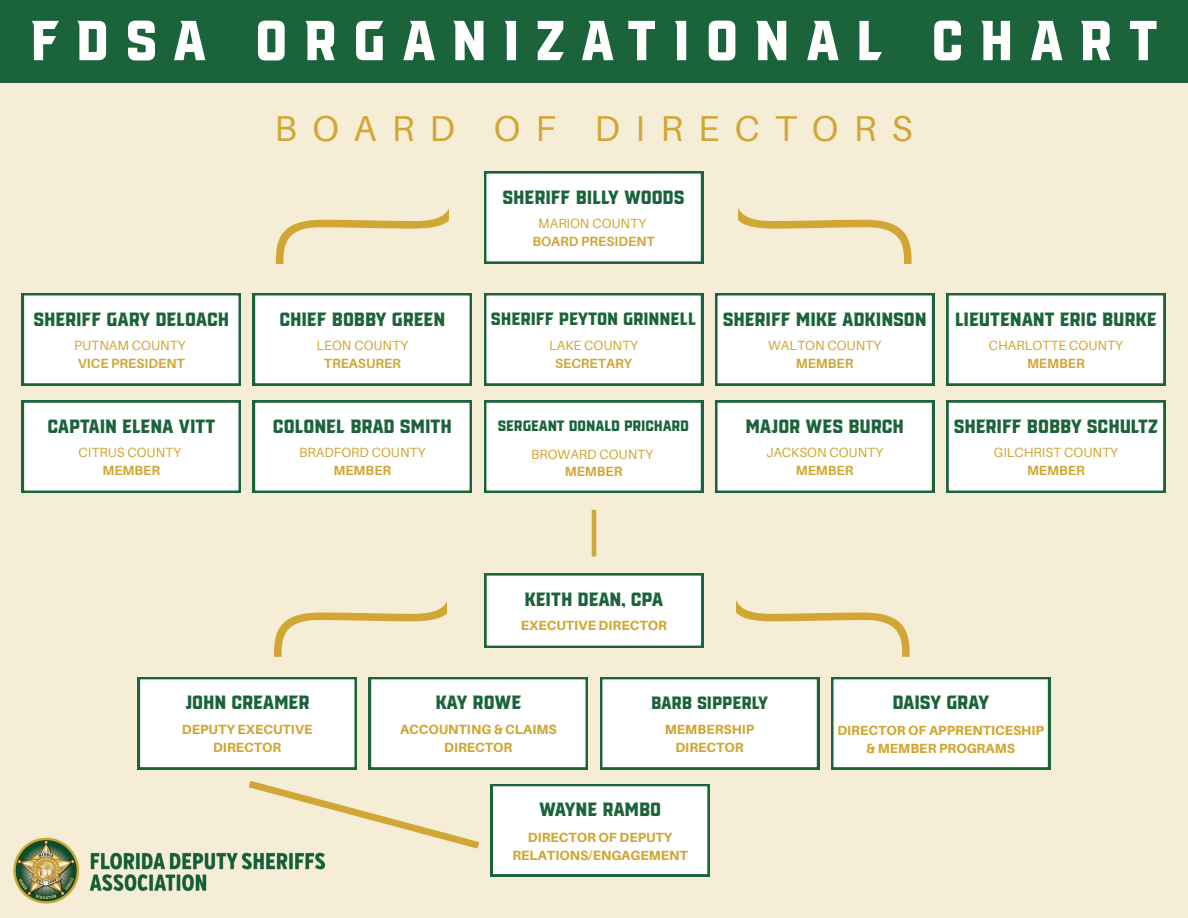
<style>
.page{position:relative;width:1188px;height:918px;background:#f6edd6}
.page>*{position:absolute;margin:0;border:0;box-sizing:border-box;transform-origin:0 0}
.t1{font:61.8px "VTF Redzone Classic";letter-spacing:.27em;color:#fff}
.t2{font:36px "Aileron";letter-spacing:.43em;color:#d1a634}
.t3{font:21px "VTF Redzone Classic";letter-spacing:-.005em;color:#1a633b}
.t4{font:19.5px "VTF Redzone Classic";color:#1a633b}
.t5{font:16.5px "VTF Redzone Classic";letter-spacing:-.005em;color:#1a633b}
.t6{font:800 13.35px/17.7px "Aileron";color:#d1a634;text-align:center}
.t7{font:13.35px "Aileron";color:#d1a634}
.t8{font:700 13.35px "Aileron";color:#d1a634}
</style>
<div class="page">
<svg style="left:484px;top:171px;width:219px;height:93px;background:#edf3f0"></svg>
<svg style="left:22px;top:293px;width:219px;height:92px;background:#eff4f2"></svg>
<svg style="left:253px;top:293px;width:219px;height:92px;background:#eff4f2"></svg>
<svg style="left:484px;top:293px;width:219px;height:92px;background:#eff4f2"></svg>
<svg style="left:715px;top:293px;width:219px;height:92px;background:#eff4f1"></svg>
<svg style="left:947px;top:293px;width:218px;height:92px;background:#f0f5f2"></svg>
<svg style="left:22px;top:401px;width:219px;height:92px;background:#eff4f2"></svg>
<svg style="left:253px;top:401px;width:219px;height:92px;background:#eff4f2"></svg>
<svg style="left:484px;top:401px;width:219px;height:92px;background:#eff4f1"></svg>
<svg style="left:715px;top:401px;width:219px;height:92px;background:#eff4f1"></svg>
<svg style="left:947px;top:401px;width:218px;height:92px;background:#f0f5f2"></svg>
<svg style="left:276px;top:208px;width:173px;height:56px"></svg>
<svg style="left:738px;top:208px;width:174px;height:56px"></svg>
<svg style="left:484px;top:573px;width:219px;height:75px;background:#ebf1ee"></svg>
<svg style="left:138px;top:677px;width:219px;height:92px;background:#eff4f2"></svg>
<svg style="left:369px;top:677px;width:219px;height:92px;background:#eff4f2"></svg>
<svg style="left:600px;top:677px;width:219px;height:92px;background:#eff4f1"></svg>
<svg style="left:831px;top:677px;width:219px;height:92px;background:#eff4f2"></svg>
<svg style="left:248px;top:780px;width:462px;height:96px"></svg>
<svg style="left:274px;top:601px;width:173px;height:56px"></svg>
<svg style="left:736px;top:600px;width:174px;height:57px"></svg>
<div style="left:0;top:0;width:1188px;height:83px;background:#1a633b"></div>
<img style="left:13px;top:801px;width:325px;height:103px">
<hr style="left:592px;top:510px;width:4px;height:46px;background:#d1a634">
<h3 class="t1" style="left:30px;top:4px;width:1129px">FDSA ORGANIZATIONAL CHART</h3>
<p class="t2" style="left:274px;top:106px;width:640px">BOARD OF DIRECTORS</p>
<h3 class="t3" style="left:33px;top:307px;width:197px">SHERIFF GARY DELOACH</h3>
<p class="t7" style="left:74px;top:337px;width:113px">PUTNAM COUNTY</p>
<p class="t8" style="left:78px;top:355px;width:109px">VICE PRESIDENT</p>
<p class="t3" style="left:47px;top:414px;width:169px">CAPTAIN ELENA VITT</p>
<h3 class="t7" style="left:79px;top:444px;width:104px">CITRUS COUNTY</h3>
<p class="t8" style="left:102px;top:462px;width:59px">MEMBER</p>
<p class="t3" style="left:279px;top:307px;width:167px">CHIEF BOBBY GREEN</p>
<h3 class="t7" style="left:317px;top:337px;width:93px">LEON COUNTY</h3>
<p class="t8" style="left:324px;top:355px;width:79px">TREASURER</p>
<p class="t3" style="left:273px;top:414px;width:180px">COLONEL BRAD SMITH</p>
<h3 class="t7" style="left:299px;top:444px;width:128px">BRADFORD COUNTY</h3>
<p class="t8" style="left:333px;top:462px;width:59px">MEMBER</p>
<h1 class="t3" style="left:503px;top:185px;width:184px">SHERIFF BILLY WOODS</h1>
<h2 class="t7" style="left:538px;top:215px;width:109px">MARION COUNTY</h2>
<p class="t8" style="left:532px;top:233px;width:124px">BOARD PRESIDENT</p>
<p class="t4" style="left:491px;top:307px;width:207px">SHERIFF PEYTON GRINNELL</p>
<h3 class="t7" style="left:549px;top:337px;width:90px">LAKE COUNTY</h3>
<p class="t8" style="left:555px;top:355px;width:79px">SECRETARY</p>
<p class="t5" style="left:498px;top:416px;width:193px">SERGEANT DONALD PRICHARD</p>
<h3 class="t7" style="left:531px;top:446px;width:123px">BROWARD COUNTY</h3>
<p class="t8" style="left:565px;top:463px;width:59px">MEMBER</p>
<p class="t3" style="left:723px;top:307px;width:205px">SHERIFF MIKE ADKINSON</p>
<h3 class="t7" style="left:768px;top:337px;width:114px">WALTON COUNTY</h3>
<p class="t8" style="left:796px;top:355px;width:59px">MEMBER</p>
<p class="t3" style="left:745px;top:414px;width:160px">MAJOR WES BURCH</p>
<h4 class="t7" style="left:766px;top:444px;width:118px">JACKSON COUNTY</h4>
<p class="t8" style="left:796px;top:462px;width:59px">MEMBER</p>
<p class="t3" style="left:955px;top:307px;width:203px">LIEUTENANT ERIC BURKE</p>
<h3 class="t7" style="left:989px;top:337px;width:136px">CHARLOTTE COUNTY</h3>
<p class="t8" style="left:1027px;top:355px;width:59px">MEMBER</p>
<p class="t3" style="left:954px;top:414px;width:206px">SHERIFF BOBBY SCHULTZ</p>
<h3 class="t7" style="left:994px;top:444px;width:125px">GILCHRIST COUNTY</h3>
<p class="t8" style="left:1027px;top:462px;width:59px">MEMBER</p>
<h3 class="t3" style="left:525px;top:587px;width:140px">KEITH DEAN, CPA</h3>
<p class="t6" style="left:521px;top:616px;width:148px">EXECUTIVE DIRECTOR</p>
<p class="t3" style="left:185px;top:690px;width:126px">JOHN CREAMER</p>
<p class="t6" style="left:182px;top:720px;width:132px">DEPUTY EXECUTIVE<br>DIRECTOR</p>
<p class="t3" style="left:435px;top:690px;width:87px">KAY ROWE</p>
<h3 class="t6" style="left:400px;top:720px;width:158px">ACCOUNTING &amp; CLAIMS<br>DIRECTOR</h3>
<h5 class="t4" style="left:651px;top:691px;width:119px">BARB SIPPERLY</h5>
<p class="t6" style="left:665px;top:720px;width:91px">MEMBERSHIP<br>DIRECTOR</p>
<h3 class="t3" style="left:539px;top:797px;width:124px">WAYNE RAMBO</h3>
<h5 class="t6" style="left:512px;top:828px;width:177px">DIRECTOR OF DEPUTY<br>RELATIONS/ENGAGEMENT</h5>
<h3 class="t3" style="left:892px;top:690px;width:98px">DAISY GRAY</h3>
<h5 class="t6" style="left:837px;top:721px;width:208px">DIRECTOR OF APPRENTICESHIP &amp; MEMBER PROGRAMS</h5>
</div>
